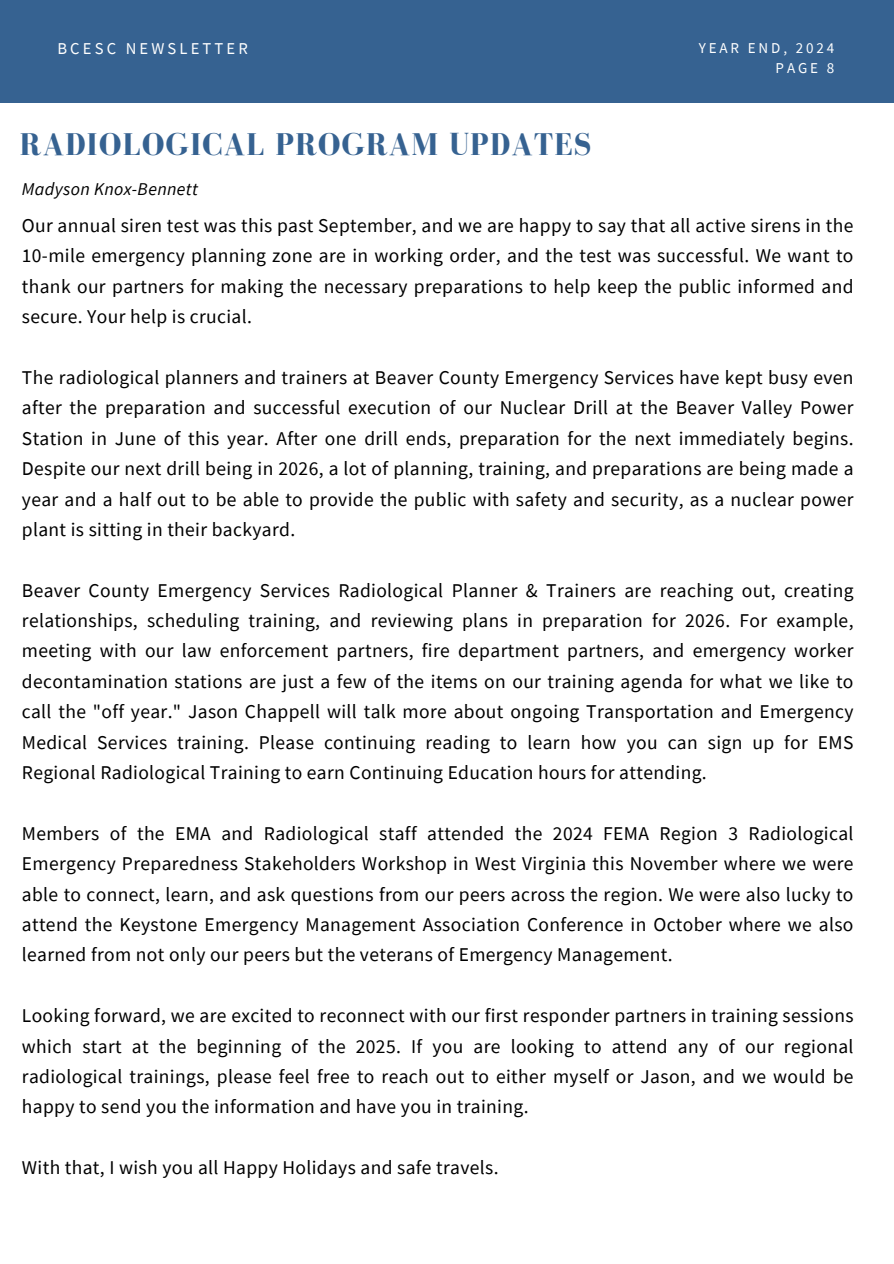
<style>
.page{position:relative;width:894px;height:1264px;background:#fff}
.page>*{position:absolute;margin:0;border:0;box-sizing:border-box;transform-origin:0 0}
.t1{font:700 32.25px "Bodoni FLF";letter-spacing:.03em;color:#366291}
.t2{font:19.5px/30.3px "Source Sans Pro";letter-spacing:.02em;color:#000;text-align:justify}
.t3{font:italic 18px "Source Sans Pro";letter-spacing:.02em;color:#000}
.t4{font:16.5px "Source Sans Pro";letter-spacing:.19em;color:#fff}
.t5{font:15px "Source Sans Pro";letter-spacing:.19em;color:#fff}
</style>
<div class="page">
<div style="left:0;top:0;width:893px;height:102px;background:#366291"></div>
<p class="t4" style="left:57px;top:38px;width:192px">BCESC NEWSLETTER</p>
<p class="t5" style="left:698px;top:38px;width:137px">YEAR END, 2024</p>
<p class="t5" style="left:775px;top:59px;width:60px">PAGE 8</p>
<p class="t1" style="left:20px;top:127px;width:573px">RADIOLOGICAL PROGRAM UPDATES</p>
<h1 class="t3" style="left:22px;top:177px;width:177px">Madyson Knox-Bennett</h1>
<h2 class="t2" style="left:22px;top:210px;width:832px">Our annual siren test was this past September, and we are happy to say that all active sirens in the 10-mile emergency planning zone are in working order, and the test was successful. We want to thank our partners for making the necessary preparations to help keep the public informed and secure. Your help is crucial.</h2>
<h2 class="t2" style="left:22px;top:362px;width:832px">The radiological planners and trainers at Beaver County Emergency Services have kept busy even after the preparation and successful execution of our Nuclear Drill at the Beaver Valley Power Station in June of this year. After one drill ends, preparation for the next immediately begins.<br>Despite our next drill being in 2026, a lot of planning, training, and preparations are being made a year and a half out to be able to provide the public with safety and security, as a nuclear power plant is sitting in their backyard.</h2>
<h2 class="t2" style="left:22px;top:574px;width:832px">Beaver County Emergency Services Radiological Planner &amp; Trainers are reaching out, creating relationships, scheduling training, and reviewing plans in preparation for 2026. For example, meeting with our law enforcement partners, fire department partners, and emergency worker decontamination stations are just a few of the items on our training agenda for what we like to call the "off year." Jason Chappell will talk more about ongoing Transportation and Emergency Medical Services training. Please continuing reading to learn how you can sign up for EMS Regional Radiological Training to earn Continuing Education hours for attending.</h2>
<h2 class="t2" style="left:22px;top:817px;width:832px">Members of the EMA and Radiological staff attended the 2024 FEMA Region 3 Radiological Emergency Preparedness Stakeholders Workshop in West Virginia this November where we were able to connect, learn, and ask questions from our peers across the region. We were also lucky to attend the Keystone Emergency Management Association Conference in October where we also learned from not only our peers but the veterans of Emergency Management.</h2>
<h2 class="t2" style="left:22px;top:1000px;width:832px">Looking forward, we are excited to reconnect with our first responder partners in training sessions which start at the beginning of the 2025. If you are looking to attend any of our regional radiological trainings, please feel free to reach out to either myself or Jason, and we would be happy to send you the information and have you in training.</h2>
<h2 class="t2" style="left:22px;top:1151px;width:478px">With that, I wish you all Happy Holidays and safe travels.</h2>
</div>
